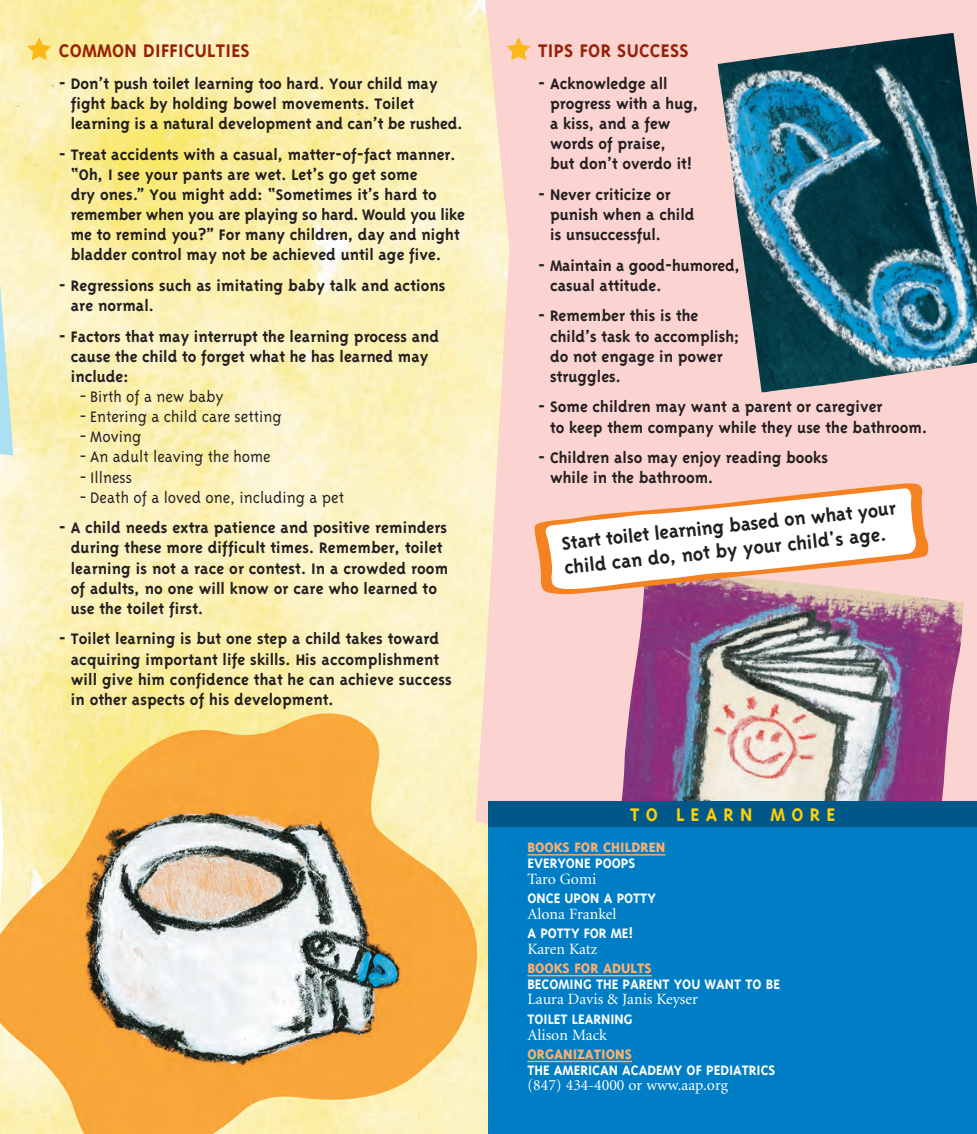
<style>
.page{position:relative;width:977px;height:1134px;background:#fff}
.page>*{position:absolute;margin:0;border:0;box-sizing:border-box;transform-origin:0 0}
.t1{font:700 21px/24.5px "Triplex";color:#231f20}
.t2{font:700 21px "Triplex";letter-spacing:.015em;color:#972008}
.t3{font:700 21px "Triplex";letter-spacing:.295em;color:#fed006}
.t4{font:700 17.5px/20.1px "Triplex";color:#231f20}
.t5{font:300 17.5px "Triplex";color:#231f20}
.t6{font:700 15.75px "Triplex";color:#fff}
.t7{font:15.75px "Minion";color:#fff}
.t8{font:800 15.75px "Triplex";color:#faaf71}
</style>
<div class="page">
<img style="left:0;top:0;width:488px;height:1134px">
<svg style="left:475px;top:0;width:501px;height:942px;background:#fad5cf"></svg>
<img style="left:0;top:713px;width:477px;height:421px">
<img style="left:717px;top:33px;width:259px;height:359px">
<img style="left:612px;top:562px;width:351px;height:240px">
<div style="left:488px;top:802px;width:488px;height:332px;background:#007ec5"></div>
<div style="left:488px;top:802px;width:488px;height:25px;background:#005789"></div>
<img style="left:533px;top:482px;width:397px;height:113px">
<svg style="left:27px;top:37px;width:24px;height:23px"></svg>
<svg style="left:506px;top:37px;width:24px;height:23px"></svg>
<hr style="left:527px;top:854px;width:138px;height:1px;background:#faaf71">
<hr style="left:527px;top:975px;width:124px;height:1px;background:#faaf71">
<hr style="left:527px;top:1061px;width:105px;height:1px;background:#faaf71">
<svg style="left:0;top:0;width:13px;height:465px;background:#eceec9"></svg>
<p class="t2" style="left:59px;top:39px;width:192px">COMMON DIFFICULTIES</p>
<p class="t4" style="left:71px;top:73px;width:393px;text-indent:-12px">- Don’t push toilet learning too hard. Your child may fight back by holding bowel movements. Toilet learning is a natural development and can’t be rushed.</p>
<p class="t4" style="left:71px;top:144px;width:395px;text-indent:-12px">- Treat accidents with a casual, matter-of-fact manner. “Oh, I see your pants are wet. Let’s go get some<br>dry ones.” You might add: “Sometimes it’s hard to remember when you are playing so hard. Would you like me to remind you?” For many children, day and night bladder control may not be achieved until age five.</p>
<p class="t4" style="left:71px;top:275px;width:376px;text-indent:-12px">- Regressions such as imitating baby talk and actions are normal.</p>
<p class="t4" style="left:71px;top:326px;width:370px;text-indent:-12px">- Factors that may interrupt the learning process and cause the child to forget what he has learned may include:</p>
<p class="t5" style="left:79px;top:387px;width:146px">- Birth of a new baby</p>
<p class="t5" style="left:79px;top:407px;width:204px">- Entering a child care setting</p>
<p class="t5" style="left:79px;top:427px;width:63px">- Moving</p>
<p class="t5" style="left:79px;top:447px;width:193px">- An adult leaving the home</p>
<p class="t5" style="left:79px;top:467px;width:54px">- Illness</p>
<p class="t5" style="left:79px;top:487px;width:266px">- Death of a loved one, including a pet</p>
<p class="t4" style="left:71px;top:518px;width:379px;text-indent:-12px">- A child needs extra patience and positive reminders during these more difficult times. Remember, toilet learning is not a race or contest. In a crowded room of adults, no one will know or care who learned to use the toilet first.</p>
<p class="t4" style="left:71px;top:629px;width:382px;text-indent:-12px">- Toilet learning is but one step a child takes toward acquiring important life skills. His accomplishment will give him confidence that he can achieve success in other aspects of his development.</p>
<p class="t2" style="left:538px;top:39px;width:152px">TIPS FOR SUCCESS</p>
<p class="t4" style="left:550px;top:73px;width:150px;text-indent:-12px">- Acknowledge all progress with a hug, a kiss, and a few words of praise,<br>but don’t overdo it!</p>
<p class="t4" style="left:550px;top:184px;width:146px;text-indent:-12px">- Never criticize or punish when a child is unsuccessful.</p>
<p class="t4" style="left:550px;top:255px;width:191px;text-indent:-12px">- Maintain a good-humored, casual attitude.</p>
<p class="t4" style="left:550px;top:306px;width:191px;text-indent:-12px">- Remember this is the child’s task to accomplish; do not engage in power struggles.</p>
<p class="t4" style="left:550px;top:397px;width:378px;text-indent:-12px">- Some children may want a parent or caregiver<br>to keep them company while they use the bathroom.</p>
<p class="t4" style="left:550px;top:448px;width:279px;text-indent:-12px">- Children also may enjoy reading books while in the bathroom.</p>
<p class="t1" style="left:560px;top:531px;width:337px;rotate:-6deg">Start toilet learning based on what your child can do, not by your child's age.</p>
<p class="t3" style="left:630px;top:802px;width:206px">TO LEARN MORE</p>
<p class="t8" style="left:527px;top:838px;width:139px">BOOKS FOR CHILDREN</p>
<p class="t6" style="left:527px;top:854px;width:109px">EVERYONE POOPS</p>
<p class="t7" style="left:527px;top:871px;width:70px">Taro Gomi</p>
<p class="t6" style="left:527px;top:889px;width:130px">ONCE UPON A POTTY</p>
<p class="t7" style="left:527px;top:906px;width:90px">Alona Frankel</p>
<p class="t6" style="left:527px;top:924px;width:108px">A POTTY FOR ME!</p>
<p class="t7" style="left:527px;top:941px;width:71px">Karen Katz</p>
<p class="t8" style="left:527px;top:959px;width:126px">BOOKS FOR ADULTS</p>
<p class="t6" style="left:527px;top:975px;width:254px">BECOMING THE PARENT YOU WANT TO BE</p>
<p class="t7" style="left:527px;top:992px;width:172px">Laura Davis &amp; Janis Keyser</p>
<p class="t6" style="left:527px;top:1010px;width:107px">TOILET LEARNING</p>
<p class="t7" style="left:527px;top:1027px;width:81px">Alison Mack</p>
<p class="t8" style="left:527px;top:1045px;width:106px">ORGANIZATIONS</p>
<p class="t6" style="left:527px;top:1061px;width:249px">THE AMERICAN ACADEMY OF PEDIATRICS</p>
<p class="t7" style="left:527px;top:1077px;width:202px">(847) 434-4000 or www.aap.org</p>
</div>
